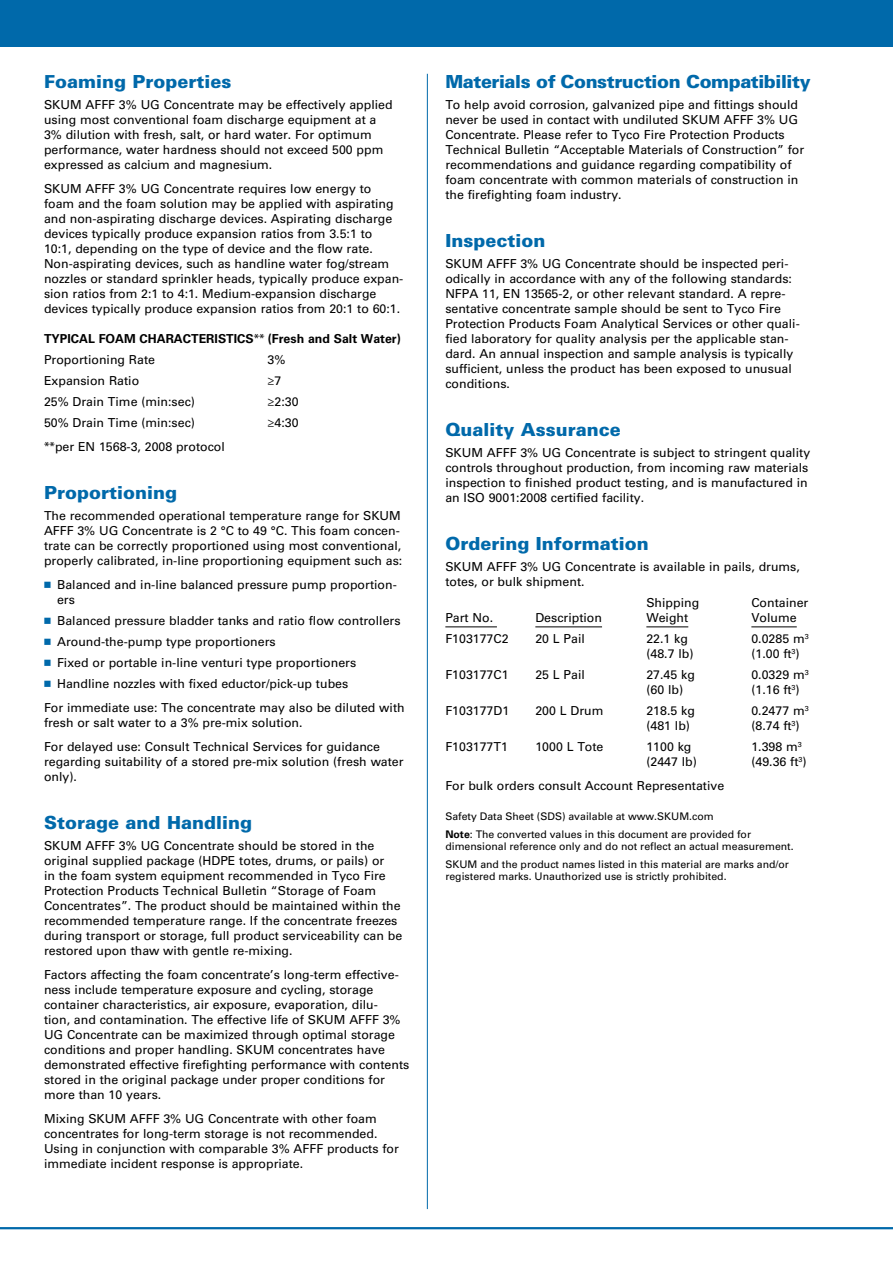
<style>
.page{position:relative;width:893px;height:1263px;background:#fff}
.page>*{position:absolute;margin:0;border:0;box-sizing:border-box;transform-origin:0 0}
.t1{font:900 18px "Univers LT Std";color:#0069aa}
.t2{font:900 18px "Univers LT Std";letter-spacing:-.025em;color:#0069aa}
.t3{font:12.3px/15px "Univers LT Std";color:#000}
.t4{font:700 12.3px/21px "Univers LT Std";color:#000}
.t5{font:10.5px/18px "Univers LT Std";color:#000}
.s1{font-weight:400;font-stretch:condensed}
.s2{font-weight:400}
.s3{font-stretch:condensed}
.s4{font-family:"Universal Newswith Comm Pi";color:#0069aa}
.s5{font-weight:700}
</style>
<div class="page">
<div style="left:0;top:0;width:893px;height:47px;background:#0069aa"></div>
<hr style="left:0;top:1227px;width:893px;height:2px;background:#0069aa">
<hr style="left:427px;top:74px;width:1px;height:1135px;background:#0069aa">
<hr style="left:445px;top:626px;width:52px;height:1px;background:#000">
<hr style="left:535px;top:626px;width:67px;height:1px;background:#000">
<hr style="left:646px;top:626px;width:42px;height:1px;background:#000">
<hr style="left:751px;top:626px;width:46px;height:1px;background:#000">
<h1 class="t1" style="left:44px;top:71px;width:189px">Foaming Properties</h1>
<p class="t3" style="left:44px;top:98px;width:350px">SKUM AFFF 3% UG Concentrate may be effectively applied using most conventional foam discharge equipment at a 3% dilution with fresh, salt, or hard water. For optimum performance, water hardness should not exceed 500 ppm expressed as calcium and magnesium.</p>
<p class="t3" style="left:44px;top:182px;width:361px">SKUM AFFF 3% UG Concentrate requires low energy to foam and the foam solution may be applied with aspirating and non-aspirating discharge devices. Aspirating discharge devices typically produce expansion ratios from 3.5:1 to<br>10:1, depending on the type of device and the flow rate.<br>Non-aspirating devices, such as handline water fog/stream nozzles or standard sprinkler heads, typically produce expan&shy;sion ratios from 2:1 to 4:1. Medium-expansion discharge devices typically produce expansion ratios from 20:1 to 60:1.</p>
<p class="t4" style="left:44px;top:329px;width:358px">TYPICAL FOAM CHARACTERISTICS<span class="s1">**</span> (FRESH AND SALT WATER)<br><span class="s2">Proportioning Rate</span></p>
<p class="t3" style="left:268px;top:352px;width:19px">3%</p>
<p class="t3" style="left:44px;top:373px;width:97px">Expansion Ratio</p>
<p class="t3" style="left:268px;top:373px;width:15px">≥7</p>
<p class="t3" style="left:44px;top:394px;width:152px">25% Drain Time (min:sec)</p>
<p class="t3" style="left:268px;top:394px;width:32px">≥2:30</p>
<p class="t3" style="left:44px;top:415px;width:152px">50% Drain Time (min:sec)</p>
<p class="t3" style="left:268px;top:415px;width:32px">≥4:30</p>
<p class="t3" style="left:44px;top:439px;width:182px"><span class="s3">**</span>per EN 1568-3, 2008 protocol</p>
<h1 class="t1" style="left:44px;top:482px;width:135px">Proportioning</h1>
<p class="t3" style="left:44px;top:509px;width:360px">The recommended operational temperature range for SKUM AFFF 3% UG Concentrate is 2 °C to 49 °C. This foam concen&shy;trate can be correctly proportioned using most conventional, properly calibrated, in-line proportioning equipment such as:</p>
<p class="t3" style="left:57px;top:578px;width:341px;text-indent:-13px"><span class="s4">n</span> Balanced and in-line balanced pressure pump proportion&shy;ers</p>
<p class="t3" style="left:44px;top:611px;width:358px;line-height:21px"><span class="s4">n</span> Balanced pressure bladder tanks and ratio flow controllers <span class="s4">n</span> Around-the-pump type proportioners<br><span class="s4">n</span> Fixed or portable in-line venturi type proportioners<br><span class="s4">n</span> Handline nozzles with fixed eductor/pick-up tubes</p>
<p class="t3" style="left:44px;top:701px;width:362px">For immediate use: The concentrate may also be diluted with fresh or salt water to a 3% pre-mix solution.</p>
<p class="t3" style="left:44px;top:739px;width:361px">For delayed use: Consult Technical Services for guidance regarding suitability of a stored pre-mix solution (fresh water only).</p>
<h1 class="t1" style="left:44px;top:812px;width:210px">Storage and Handling</h1>
<p class="t3" style="left:44px;top:839px;width:360px">SKUM AFFF 3% UG Concentrate should be stored in the original supplied package (HDPE totes, drums, or pails) or<br>in the foam system equipment recommended in Tyco Fire Protection Products Technical Bulletin “Storage of Foam Concentrates”. The product should be maintained within the recommended temperature range. If the concentrate freezes during transport or storage, full product serviceability can be restored upon thaw with gentle re-mixing.</p>
<p class="t3" style="left:44px;top:968px;width:367px">Factors affecting the foam concentrate’s long-term effective&shy;ness include temperature exposure and cycling, storage container characteristics, air exposure, evaporation, dilu-<br>tion, and contamination. The effective life of SKUM AFFF 3% UG Concentrate can be maximized through optimal storage conditions and proper handling. SKUM concentrates have demonstrated effective firefighting performance with contents stored in the original package under proper conditions for more than 10 years.</p>
<p class="t3" style="left:44px;top:1111px;width:356px">Mixing SKUM AFFF 3% UG Concentrate with other foam concentrates for long-term storage is not recommended.<br>Using in conjunction with comparable 3% AFFF products for immediate incident response is appropriate.</p>
<h1 class="t2" style="left:445px;top:71px;width:367px">Materials of Construction Compatibility</h1>
<p class="t3" style="left:445px;top:98px;width:360px">To help avoid corrosion, galvanized pipe and fittings should never be used in contact with undiluted SKUM AFFF 3% UG Concentrate. Please refer to Tyco Fire Protection Products Technical Bulletin “Acceptable Materials of Construction” for recommendations and guidance regarding compatibility of foam concentrate with common materials of construction in the firefighting foam industry.</p>
<h1 class="t1" style="left:445px;top:230px;width:102px">Inspection</h1>
<p class="t3" style="left:445px;top:257px;width:356px">SKUM AFFF 3% UG Concentrate should be inspected peri&shy;odically in accordance with any of the following standards:<br>NFPA 11, EN 13565-2, or other relevant standard. A repre&shy;sentative concentrate sample should be sent to Tyco Fire Protection Products Foam Analytical Services or other quali&shy;fied laboratory for quality analysis per the applicable stan&shy;dard. An annual inspection and sample analysis is typically sufficient, unless the product has been exposed to unusual conditions.</p>
<h1 class="t1" style="left:445px;top:419px;width:177px">Quality Assurance</h1>
<p class="t3" style="left:445px;top:446px;width:366px">SKUM AFFF 3% UG Concentrate is subject to stringent quality controls throughout production, from incoming raw materials inspection to finished product testing, and is manufactured in an ISO 9001:2008 certified facility.</p>
<h1 class="t1" style="left:445px;top:533px;width:205px">Ordering Information</h1>
<p class="t3" style="left:445px;top:560px;width:356px">SKUM AFFF 3% UG Concentrate is available in pails, drums, totes, or bulk shipment.</p>
<p class="t3" style="left:646px;top:596px;width:54px">Shipping</p>
<p class="t3" style="left:751px;top:596px;width:59px">Container</p>
<p class="t3" style="left:445px;top:611px;width:49px">Part No.</p>
<p class="t3" style="left:535px;top:611px;width:68px">Description</p>
<p class="t3" style="left:646px;top:611px;width:43px">Weight</p>
<p class="t3" style="left:751px;top:611px;width:47px">Volume</p>
<p class="t3" style="left:445px;top:632px;width:65px">F103177C2</p>
<p class="t3" style="left:535px;top:632px;width:51px">20 L Pail</p>
<p class="t3" style="left:646px;top:632px;width:43px">22.1 kg</p>
<p class="t3" style="left:751px;top:632px;width:59px">0.0285 m<sup>3</sup></p>
<p class="t3" style="left:646px;top:647px;width:49px">(48.7 lb)</p>
<p class="t3" style="left:751px;top:647px;width:50px">(1.00 ft<sup>3</sup>)</p>
<p class="t3" style="left:445px;top:668px;width:65px">F103177C1</p>
<p class="t3" style="left:535px;top:668px;width:51px">25 L Pail</p>
<p class="t3" style="left:646px;top:668px;width:50px">27.45 kg</p>
<p class="t3" style="left:751px;top:668px;width:59px">0.0329 m<sup>3</sup></p>
<p class="t3" style="left:646px;top:683px;width:38px">(60 lb)</p>
<p class="t3" style="left:751px;top:683px;width:50px">(1.16 ft<sup>3</sup>)</p>
<p class="t3" style="left:445px;top:704px;width:65px">F103177D1</p>
<p class="t3" style="left:535px;top:704px;width:70px">200 L Drum</p>
<p class="t3" style="left:646px;top:704px;width:50px">218.5 kg</p>
<p class="t3" style="left:751px;top:704px;width:59px">0.2477 m<sup>3</sup></p>
<p class="t3" style="left:646px;top:719px;width:45px">(481 lb)</p>
<p class="t3" style="left:751px;top:719px;width:50px">(8.74 ft<sup>3</sup>)</p>
<p class="t3" style="left:445px;top:740px;width:64px">F103177T1</p>
<p class="t3" style="left:535px;top:740px;width:70px">1000 L Tote</p>
<p class="t3" style="left:646px;top:740px;width:47px">1100 kg</p>
<p class="t3" style="left:751px;top:740px;width:52px">1.398 m<sup>3</sup></p>
<p class="t3" style="left:646px;top:755px;width:52px">(2447 lb)</p>
<p class="t3" style="left:751px;top:755px;width:57px">(49.36 ft<sup>3</sup>)</p>
<p class="t3" style="left:445px;top:779px;width:280px">For bulk orders consult Account Representative</p>
<p class="t5" style="left:445px;top:808px;width:307px">Safety Data Sheet (SDS) available at www.SKUM.com<br><span class="s5">NOTE</span>: The converted values in this document are provided for</p>
<p class="t5" style="left:445px;top:838px;width:350px">dimensional reference only and do not reflect an actual measurement.<br>SKUM and the product names listed in this material are marks and/or</p>
<p class="t5" style="left:445px;top:868px;width:283px">registered marks. Unauthorized use is strictly prohibited.</p>
</div>
